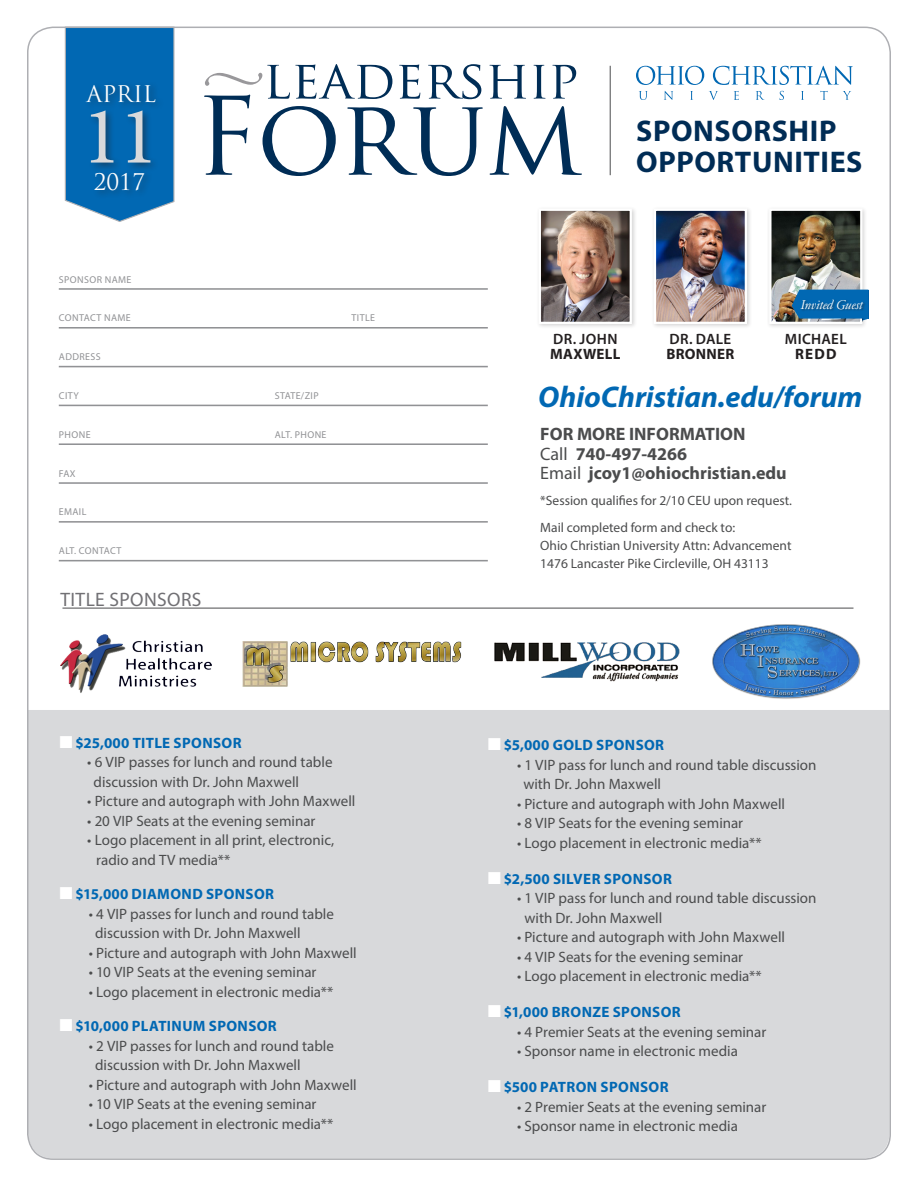
<style>
.page{position:relative;width:918px;height:1188px;background:#fff}
.page>*{position:absolute;margin:0;border:0;box-sizing:border-box;transform-origin:0 0}
.t1{font:105px "Trajan Pro";letter-spacing:-.005em;color:#002d56}
.Date_Day{font:82.05px "Minion Pro";color:#d8d9db}
.t2{font:52.5px "Trajan Pro";letter-spacing:-.01em;color:#002d56}
.t3{font:700 30px/31.5px "Myriad Pro";letter-spacing:.02em;color:#002c55}
.URL{font:italic 700 30px "Myriad Pro";color:#0168b3}
.Date_Month_Year{font:22.35px "Trajan Pro";color:#fff}
.t4{font:19.5px "Myriad Pro";letter-spacing:.02em;color:#717074}
.t5{font:700 18px "Myriad Pro";color:#4b4c4d}
.ul{font:15px/19.5px "Myriad Pro";color:#4b4c4d}
.t6{font:700 15px "Myriad Pro";letter-spacing:.025em;color:#0168b3}
.SpeakerNames{font:600 15px/15px "Myriad Pro";letter-spacing:.025em;color:#231f20}
.t7{font:13.5px "Myriad Pro";color:#4b4c4d}
.Body_-Sans{font:13.2px "Garamond No 4 Cyr TCY Ligh Ital";color:#fff}
.Paragraph_Style_2{font:9.9px "Myriad Pro";letter-spacing:.04em;color:#919295}
.s1{font-weight:700}
.s2{font-weight:400}
</style>
<div class="page">
<div style="left:30px;top:710px;width:859px;height:448px;background:#d8d9db"></div>
<hr style="left:59px;top:288px;width:429px;height:2px;background:#919295">
<hr style="left:59px;top:327px;width:429px;height:2px;background:#919295">
<hr style="left:59px;top:366px;width:429px;height:1px;background:#919295">
<hr style="left:59px;top:405px;width:429px;height:1px;background:#919295">
<hr style="left:59px;top:443px;width:429px;height:2px;background:#919295">
<hr style="left:59px;top:482px;width:429px;height:2px;background:#919295">
<hr style="left:59px;top:521px;width:429px;height:2px;background:#919295">
<hr style="left:59px;top:560px;width:429px;height:1px;background:#919295">
<img style="left:61px;top:635px;width:150px;height:58px">
<img style="left:494px;top:643px;width:186px;height:39px">
<img style="left:243px;top:641px;width:219px;height:46px">
<svg style="left:64px;top:26px;width:111px;height:196px;background:#297ebc"></svg>
<div style="left:83px;top:81px;width:82px;height:118px;background:#231f20;opacity:.5"></div>
<svg style="left:205px;top:73px;width:57px;height:13px"></svg>
<hr style="left:610px;top:66px;width:1px;height:109px;background:#4b4c4d">
<svg style="left:636px;top:66px;width:68px;height:19px"></svg>
<svg style="left:713px;top:66px;width:140px;height:19px"></svg>
<svg style="left:639px;top:91px;width:9px;height:9px"></svg>
<svg style="left:664px;top:91px;width:9px;height:9px"></svg>
<svg style="left:690px;top:91px;width:3px;height:9px"></svg>
<svg style="left:709px;top:91px;width:9px;height:9px"></svg>
<svg style="left:734px;top:91px;width:5px;height:9px"></svg>
<svg style="left:756px;top:91px;width:9px;height:9px"></svg>
<svg style="left:779px;top:91px;width:5px;height:9px"></svg>
<svg style="left:801px;top:91px;width:3px;height:9px"></svg>
<svg style="left:820px;top:91px;width:8px;height:9px"></svg>
<svg style="left:843px;top:91px;width:8px;height:9px"></svg>
<hr style="left:62px;top:608px;width:791px;height:1px;background:#4b4c4d">
<img style="left:712px;top:624px;width:149px;height:75px">
<div style="left:536px;top:206px;width:101px;height:124px;background:#231f20;opacity:.19"></div>
<img style="left:542px;top:212px;width:87px;height:109px">
<div style="left:539px;top:209px;width:93px;height:115px;border:2px solid #fff"></div>
<div style="left:651px;top:206px;width:101px;height:124px;background:#231f20;opacity:.19"></div>
<img style="left:657px;top:212px;width:87px;height:109px">
<div style="left:654px;top:209px;width:93px;height:115px;border:2px solid #fff"></div>
<div style="left:767px;top:206px;width:101px;height:124px;background:#231f20;opacity:.19"></div>
<img style="left:772px;top:212px;width:87px;height:109px">
<div style="left:769px;top:209px;width:93px;height:115px;border:2px solid #fff"></div>
<svg style="left:792px;top:290px;width:77px;height:32px;background:#2574ad"></svg>
<div style="left:800px;top:299px;width:66px;height:13px;background:#231f20;opacity:.5"></div>
<svg style="left:60px;top:736px;width:12px;height:12px"></svg>
<svg style="left:60px;top:887px;width:12px;height:12px"></svg>
<svg style="left:60px;top:1019px;width:12px;height:12px"></svg>
<svg style="left:488px;top:738px;width:12px;height:12px"></svg>
<svg style="left:488px;top:872px;width:12px;height:12px"></svg>
<svg style="left:488px;top:1005px;width:12px;height:12px"></svg>
<svg style="left:488px;top:1080px;width:12px;height:12px"></svg>
<p class="Date_Month_Year" style="left:87px;top:79px;width:71px">APRIL</p>
<p class="Date_Day" style="left:82px;top:81px;width:78px">11</p>
<p class="Date_Month_Year" style="left:94px;top:167px;width:53px">2017</p>
<p class="t2" style="left:263px;top:46px;width:317px">leadership</p>
<p class="t1" style="left:195px;top:70px;width:389px">Forum</p>
<p class="t3" style="left:636px;top:114px;width:228px">SPONSORSHIP<br>OPPORTUNITIES</p>
<p class="Paragraph_Style_2" style="left:59px;top:273px;width:74px">SPONSOR NAME</p>
<p class="Paragraph_Style_2" style="left:59px;top:312px;width:73px">CONTACT NAME</p>
<p class="Paragraph_Style_2" style="left:352px;top:312px;width:25px">TITLE</p>
<p class="Paragraph_Style_2" style="left:59px;top:351px;width:43px">ADDRESS</p>
<p class="Paragraph_Style_2" style="left:59px;top:390px;width:21px">CITY</p>
<p class="Paragraph_Style_2" style="left:275px;top:390px;width:45px">STATE/ZIP</p>
<p class="Paragraph_Style_2" style="left:59px;top:428px;width:33px">PHONE</p>
<p class="Paragraph_Style_2" style="left:275px;top:428px;width:53px">ALT. PHONE</p>
<p class="Paragraph_Style_2" style="left:59px;top:467px;width:18px">FAX</p>
<p class="Paragraph_Style_2" style="left:59px;top:506px;width:29px">EMAIL</p>
<p class="Paragraph_Style_2" style="left:59px;top:545px;width:64px">ALT. CONTACT</p>
<p class="t4" style="left:60px;top:588px;width:143px">TITLE SPONSORS</p>
<p class="t6" style="left:76px;top:733px;width:168px">$25,000 TITLE SPONSOR</p>
<p class="ul" style="left:94px;top:752px;width:240px;text-indent:-6px">• 6 VIP passes for lunch and round table discussion with Dr. John Maxwell</p>
<p class="ul" style="left:87px;top:791px;width:270px">• Picture and autograph with John Maxwell</p>
<p class="ul" style="left:87px;top:811px;width:230px">• 20 VIP Seats at the evening seminar</p>
<p class="ul" style="left:96px;top:830px;width:239px;text-indent:-9px">• Logo placement in all print, electronic, radio and TV media**</p>
<p class="t6" style="left:76px;top:885px;width:200px">$15,000 DIAMOND SPONSOR</p>
<p class="ul" style="left:95px;top:904px;width:240px;text-indent:-6px">• 4 VIP passes for lunch and round table discussion with Dr. John Maxwell</p>
<p class="ul" style="left:89px;top:943px;width:270px">• Picture and autograph with John Maxwell</p>
<p class="ul" style="left:89px;top:962px;width:229px">• 10 VIP Seats at the evening seminar</p>
<p class="ul" style="left:89px;top:982px;width:246px">• Logo placement in electronic media**</p>
<p class="t6" style="left:76px;top:1017px;width:203px">$10,000 PLATINUM SPONSOR</p>
<p class="ul" style="left:95px;top:1036px;width:240px;text-indent:-6px">• 2 VIP passes for lunch and round table discussion with Dr. John Maxwell</p>
<p class="ul" style="left:89px;top:1075px;width:270px">• Picture and autograph with John Maxwell</p>
<p class="ul" style="left:89px;top:1094px;width:229px">• 10 VIP Seats at the evening seminar</p>
<p class="ul" style="left:89px;top:1114px;width:246px">• Logo placement in electronic media**</p>
<p class="Body_-Sans" style="left:800px;top:297px;width:64px">Invited Guest</p>
<p class="SpeakerNames" style="left:550px;top:331px;width:72px">DR. JOHN<br><span class="s1">MAXWELL</span></p>
<p class="SpeakerNames" style="left:666px;top:331px;width:70px">DR. DALE<br><span class="s1">BRONNER</span></p>
<p class="SpeakerNames" style="left:785px;top:331px;width:63px;text-align:center">MICHAEL<br><span class="s1">REDD</span></p>
<p class="URL" style="left:538px;top:378px;width:326px">OhioChristian.edu/forum</p>
<p class="t5" style="left:540px;top:422px;width:207px">FOR MORE INFORMATION</p>
<p class="t5" style="left:540px;top:442px;width:148px"><span class="s2">Call</span> 740-497-4266</p>
<p class="t5" style="left:540px;top:461px;width:248px"><span class="s2">Email</span> jcoy1@ohiochristian.edu</p>
<p class="t7" style="left:540px;top:492px;width:253px">*Session qualifies for 2/10 CEU upon request.</p>
<p class="t7" style="left:540px;top:519px;width:196px">Mail completed form and check to:</p>
<p class="t7" style="left:540px;top:537px;width:253px">Ohio Christian University Attn: Advancement</p>
<p class="t7" style="left:540px;top:555px;width:230px">1476 Lancaster Pike Circleville, OH 43113</p>
<p class="t6" style="left:504px;top:735px;width:162px">$5,000 GOLD SPONSOR</p>
<p class="ul" style="left:523px;top:755px;width:295px;text-indent:-6px">• 1 VIP pass for lunch and round table discussion with Dr. John Maxwell</p>
<p class="ul" style="left:517px;top:794px;width:270px">• Picture and autograph with John Maxwell</p>
<p class="ul" style="left:517px;top:813px;width:228px">• 8 VIP Seats for the evening seminar</p>
<p class="ul" style="left:517px;top:833px;width:246px">• Logo placement in electronic media**</p>
<p class="t6" style="left:504px;top:869px;width:170px">$2,500 SILVER SPONSOR</p>
<p class="ul" style="left:525px;top:888px;width:294px;text-indent:-8px">• 1 VIP pass for lunch and round table discussion with Dr. John Maxwell</p>
<p class="ul" style="left:517px;top:927px;width:270px">• Picture and autograph with John Maxwell</p>
<p class="ul" style="left:517px;top:947px;width:228px">• 4 VIP Seats for the evening seminar</p>
<p class="ul" style="left:517px;top:966px;width:246px">• Logo placement in electronic media**</p>
<p class="t6" style="left:504px;top:1002px;width:178px">$1,000 BRONZE SPONSOR</p>
<p class="ul" style="left:517px;top:1022px;width:251px">• 4 Premier Seats at the evening seminar</p>
<p class="ul" style="left:517px;top:1041px;width:222px">• Sponsor name in electronic media</p>
<p class="t6" style="left:504px;top:1077px;width:166px">$500 PATRON SPONSOR</p>
<p class="ul" style="left:517px;top:1097px;width:251px">• 2 Premier Seats at the evening seminar</p>
<p class="ul" style="left:517px;top:1116px;width:222px">• Sponsor name in electronic media</p>
</div>
